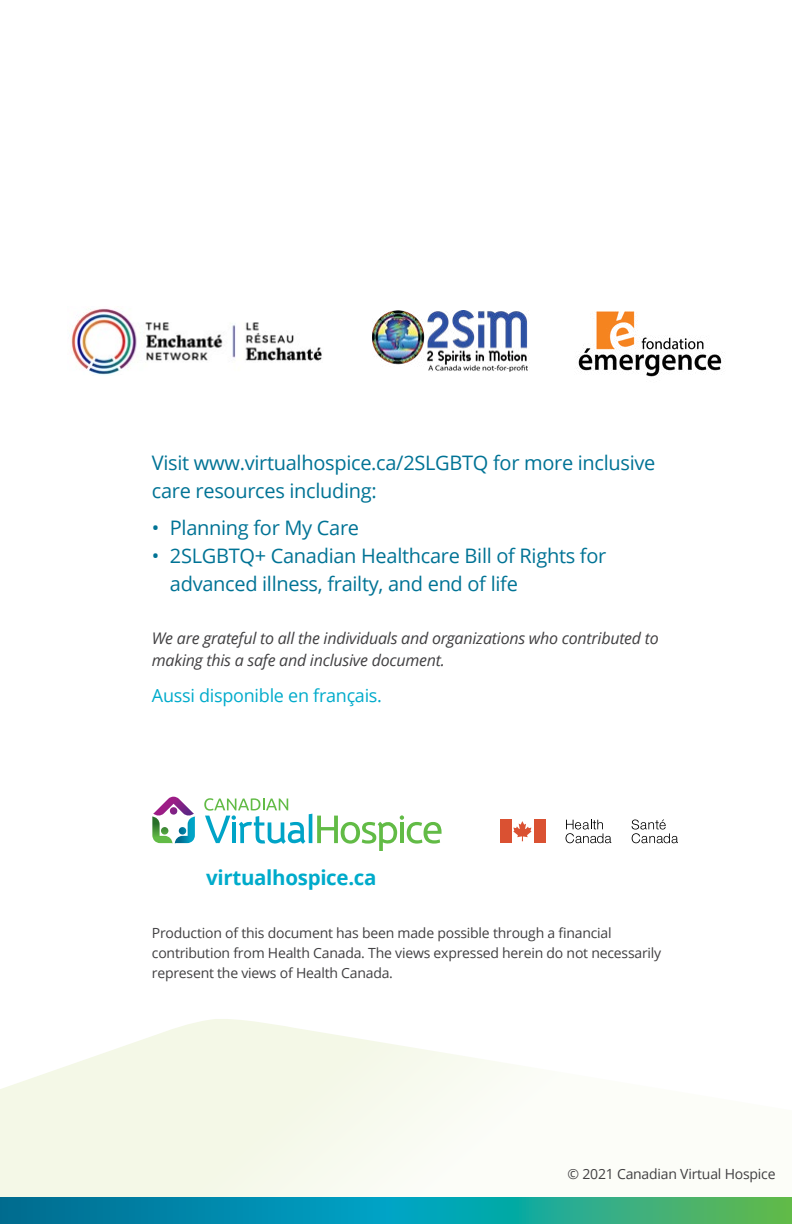
<style>
.page{position:relative;width:792px;height:1224px;background:#fff}
.page>*{position:absolute;margin:0;border:0;box-sizing:border-box;transform-origin:0 0}
.t1{font:700 20.4px "Open Sans";letter-spacing:-.015em;color:#00abcb}
.t2{font:20px/28px "Open Sans";letter-spacing:-.015em;color:#007395}
.t3{font:18px "Open Sans";letter-spacing:-.015em;color:#00abcb}
.t4{font:italic 16px/22px "Open Sans";letter-spacing:-.015em;color:#414042}
.t5{font:14px/20px "Open Sans";letter-spacing:-.015em;color:#414042}
</style>
<div class="page">
<svg style="left:0;top:1019px;width:521px;height:178px;fill:#f5f8e9"></svg>
<svg style="left:0;top:1197px;width:792px;height:27px;background:#159a9a"></svg>
<svg style="left:152px;top:797px;width:43px;height:47px"></svg>
<svg style="left:204px;top:798px;width:238px;height:53px"></svg>
<hr style="left:232px;top:822px;width:4px;height:21px;background:#00a4c7">
<div style="left:500px;top:820px;width:11px;height:23px;background:#da5132"></div>
<div style="left:534px;top:820px;width:12px;height:23px;background:#da5132"></div>
<svg style="left:513px;top:821px;width:19px;height:20px"></svg>
<svg style="left:566px;top:820px;width:45px;height:23px"></svg>
<svg style="left:632px;top:820px;width:46px;height:23px"></svg>
<img style="left:372px;top:311px;width:156px;height:60px">
<img style="left:69px;top:308px;width:253px;height:67px">
<img style="left:576px;top:311px;width:147px;height:66px">
<h2 class="t2" style="left:152px;top:449px;width:505px">Visit www.virtualhospice.ca/2SLGBTQ for more inclusive care resources including:</h2>
<h2 class="t2" style="left:152px;top:514px;width:209px">• Planning for My Care</h2>
<h2 class="t2" style="left:170px;top:542px;width:438px;text-indent:-18px">• 2SLGBTQ+ Canadian Healthcare Bill of Rights for advanced illness, frailty, and end of life</h2>
<p class="t4" style="left:152px;top:626px;width:508px">We are grateful to all the individuals and organizations who contributed to making this a safe and inclusive document.</p>
<p class="t3" style="left:152px;top:683px;width:232px">Aussi disponible en français.</p>
<h1 class="t1" style="left:206px;top:863px;width:172px">virtualhospice.ca</h1>
<p class="t5" style="left:152px;top:922px;width:511px">Production of this document has been made possible through a financial contribution from Health Canada. The views expressed herein do not necessarily represent the views of Health Canada.</p>
<p class="t5" style="left:568px;top:1163px;width:209px">© 2021 Canadian Virtual Hospice</p>
</div>
